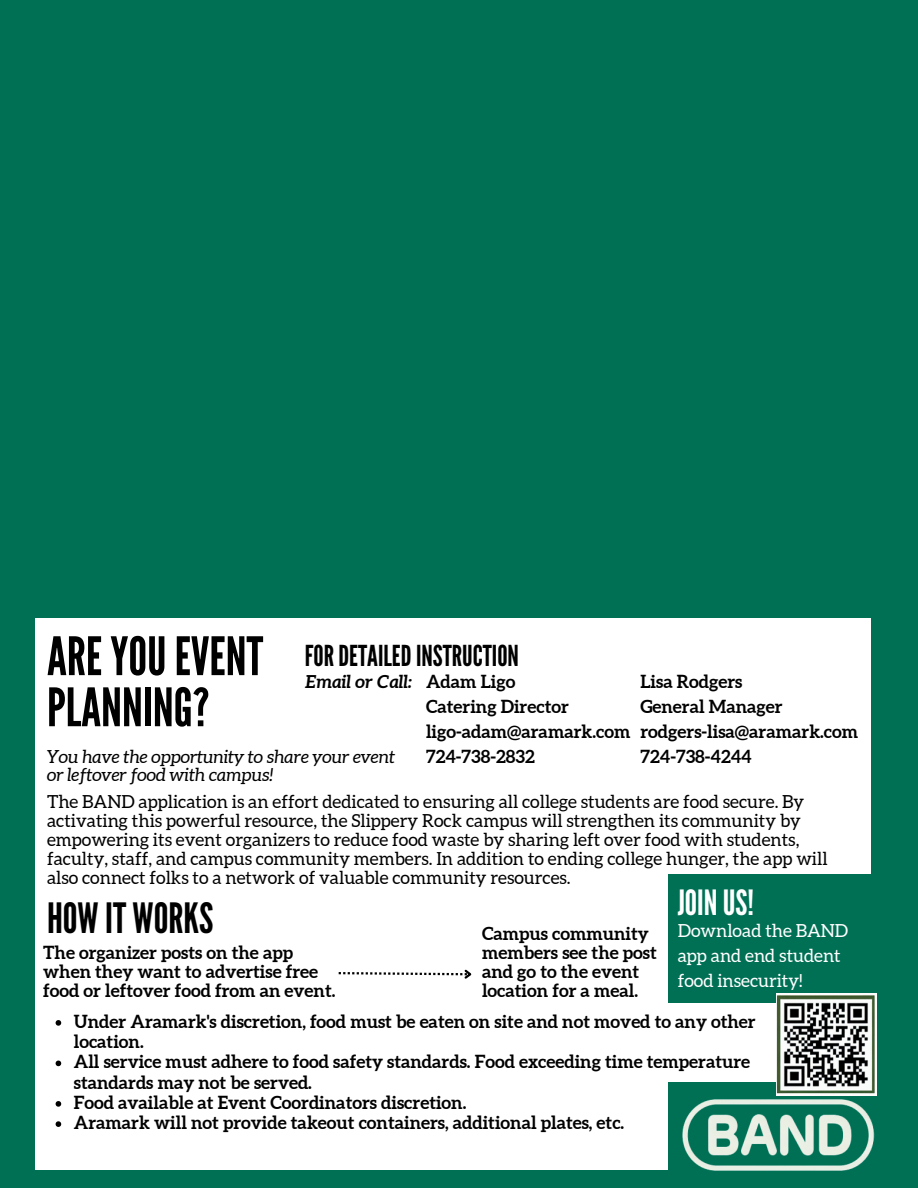
<style>
.page{position:relative;width:918px;height:1188px;background:#007055}
.page>*{position:absolute;margin:0;border:0;box-sizing:border-box;transform-origin:0 0}
.t1{font:52.95px/51.2px "League Gothic";color:#000}
.t2{font:41.7px "League Gothic";color:#000}
.t3{font:34.8px "League Gothic";color:#fff}
.t4{font:28.8px "League Gothic";color:#000}
.t5{font:700 18px/24.8px "Aleo";color:#000}
.t6{font:18px/19.2px "Aleo";color:#000}
.t7{font:italic 18px/18px "Aleo";color:#000}
.t8{font:18px "Aleo";color:#fff}
.t9{font:italic 700 18px "Aleo";color:#000}
</style>
<div class="page">
<div style="left:36px;top:618px;width:835px;height:551px;background:#fff"></div>
<svg style="left:339px;top:969px;width:133px;height:10px"></svg>
<svg style="left:56px;top:1020px;width:5px;height:6px"></svg>
<svg style="left:56px;top:1061px;width:5px;height:5px"></svg>
<svg style="left:56px;top:1101px;width:5px;height:6px"></svg>
<svg style="left:56px;top:1121px;width:5px;height:6px"></svg>
<div style="left:669px;top:1083px;width:249px;height:105px;background:#007055"></div>
<div style="left:669px;top:874px;width:249px;height:129px;background:#007055"></div>
<img style="left:682px;top:1088px;width:195px;height:83px">
<img style="left:776px;top:994px;width:100px;height:102px">
<h5 class="t1" style="left:47px;top:632px;width:218px">AREYOUEVENT<br>PLANNING?</h5>
<h5 class="t7" style="left:47px;top:748px;width:349px">You have the opportunity to share your event or leftover food with campus!</h5>
<h2 class="t4" style="left:305px;top:639px;width:216px">FORDETAILEDINSTRUCTION</h2>
<h5 class="t5" style="left:426px;top:669px;width:206px">Adam Ligo<br>Catering Director ligo-adam@aramark.com<br>724-738-2832</h5>
<h5 class="t5" style="left:640px;top:669px;width:219px">Lisa Rodgers<br>General Manager rodgers-lisa@aramark.com<br>724-738-4244</h5>
<p class="t9" style="left:305px;top:671px;width:109px">Email or Call:</p>
<h4 class="t6" style="left:47px;top:792px;width:782px">The BAND application is an effort dedicated to ensuring all college students are food secure. By activating this powerful resource, the Slippery Rock campus will strengthen its community by empowering its event organizers to reduce food waste by sharing left over food with students, faculty, staff, and campus community members. In addition to ending college hunger, the app will also connect folks to a network of valuable community resources.</h4>
<h3 class="t3" style="left:678px;top:882px;width:78px">JOINUS!</h3>
<p class="t8" style="left:678px;top:921px;width:172px">Download the BAND</p>
<p class="t8" style="left:678px;top:945px;width:165px">app and end student</p>
<p class="t8" style="left:678px;top:970px;width:126px">food insecurity!</p>
<p class="t2" style="left:47px;top:894px;width:168px">HOW IT WORKS</p>
<p class="t5" style="left:482px;top:924px;width:176px;line-height:19.2px">Campus community members see the post and go to the event location for a meal.</p>
<h1 class="t5" style="left:43px;top:943px;width:294px;line-height:19.2px">The organizer posts on the app when they want to advertise free food or leftover food from an event.</h1>
<p class="t5" style="left:74px;top:1011px;width:683px;line-height:20.2px">Under Aramark's discretion, food must be eaten on site and not moved to any other location.</p>
<p class="t5" style="left:74px;top:1052px;width:678px;line-height:20.2px">All service must adhere to food safety standards. Food exceeding time temperature standards may not be served.</p>
<p class="t5" style="left:74px;top:1090px;width:394px">Food available at Event Coordinators discretion.</p>
<h5 class="t5" style="left:74px;top:1110px;width:552px">Aramark will not provide takeout containers, additional plates, etc.</h5>
</div>
